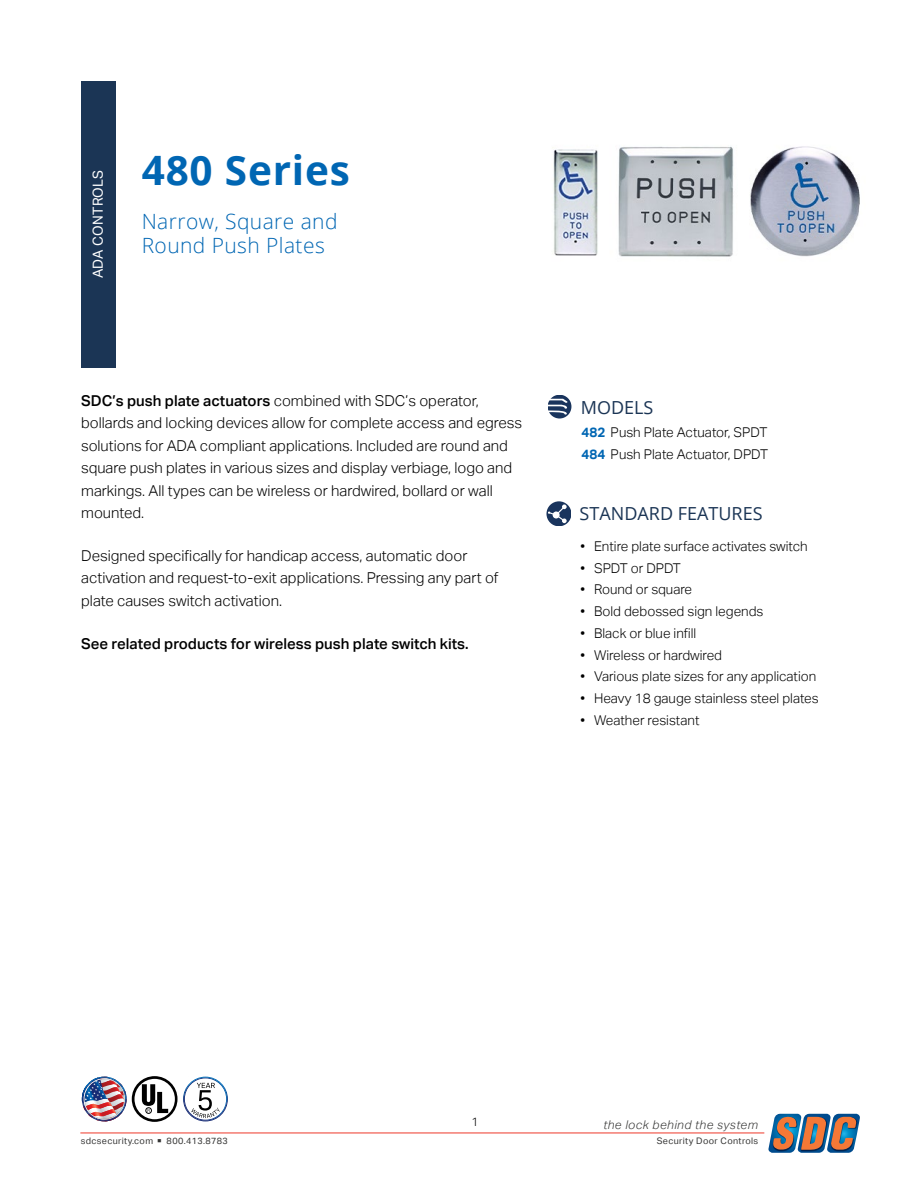
<style>
.page{position:relative;width:918px;height:1188px;background:#fff}
.page>*{position:absolute;margin:0;border:0;box-sizing:border-box;transform-origin:0 0}
.t1{font:700 40.5px "Open Sans";letter-spacing:.02em;color:#0066b3}
.t2{font:300 21px/24px "Open Sans";letter-spacing:.02em;color:#0066b3}
.t3{font:18px "Open Sans";color:#1b3555}
.t4{font:300 15px/22.5px "Aktiv Grotesk";color:#000}
.t5{font:500 15px "Aktiv Grotesk";color:#000}
.t6{font:13.8px "Aktiv Grotesk";letter-spacing:.02em;color:#fff}
.t7{font:300 13.5px/21.8px "Aktiv Grotesk";color:#000}
.t8{font:italic 300 12px "Aktiv Grotesk";letter-spacing:.04em;color:#343433}
.t9{font:300 12px "Aktiv Grotesk";color:#000}
.t10{font:9px "Aktiv Grotesk";letter-spacing:.04em;color:#343433}
.s1{font-weight:500}
.s2{font-weight:700;color:#0066b3}
.s3{font-size:6.75px}
</style>
<div class="page">
<hr style="left:80px;top:1133px;width:684px;height:1px;background:#ee3829">
<svg style="left:768px;top:1114px;width:92px;height:39px;background:#867f80"></svg>
<svg style="left:548px;top:395px;width:23px;height:24px"></svg>
<svg style="left:548px;top:399px;width:20px;height:16px"></svg>
<img style="left:553px;top:146px;width:307px;height:111px">
<div style="left:546px;top:501px;width:25px;height:25px;background:#19345d;border-radius:12px"></div>
<svg style="left:548px;top:504px;width:19px;height:19px"></svg>
<img style="left:82px;top:1076px;width:146px;height:46px">
<div style="left:81px;top:81px;width:34px;height:286px;background:#1b3555"></div>
<p class="t6" style="left:90px;top:278px;width:110px;rotate:-90deg">ADA CONTROLS</p>
<h1 class="t1" style="left:142px;top:142px;width:210px">480 Series</h1>
<h2 class="t2" style="left:142px;top:209px;width:197px">Narrow, Square and<br>Round Push Plates</h2>
<p class="t4" style="left:81px;top:389px;width:442px"><span class="s1">SDC’s push plate actuators</span> combined with SDC’s operator, bollards and locking devices allow for complete access and egress solutions for ADA compliant applications. Included are round and square push plates in various sizes and display verbiage, logo and markings. All types can be wireless or hardwired, bollard or wall mounted.</p>
<p class="t4" style="left:81px;top:544px;width:419px">Designed specifically for handicap access, automatic door activation and request-to-exit applications. Pressing any part of plate causes switch activation.</p>
<p class="t5" style="left:81px;top:635px;width:389px">See related products for wireless push plate switch kits.</p>
<p class="t3" style="left:581px;top:395px;width:74px">MODELS</p>
<p class="t7" style="left:581px;top:422px;width:188px"><span class="s2">482</span> Push Plate Actuator, SPDT<br><span class="s2">484</span> Push Plate Actuator, DPDT</p>
<p class="t3" style="left:580px;top:501px;width:185px">STANDARD FEATURES</p>
<p class="t7" style="left:581px;top:535px;width:229px">• Entire plate surface activates switch</p>
<p class="t7" style="left:581px;top:557px;width:102px">• SPDT or DPDT</p>
<p class="t7" style="left:581px;top:579px;width:113px">• Round or square</p>
<p class="t7" style="left:581px;top:601px;width:184px">• Bold debossed sign legends</p>
<p class="t7" style="left:581px;top:622px;width:117px">• Black or blue infill</p>
<p class="t7" style="left:581px;top:644px;width:143px">• Wireless or hardwired</p>
<p class="t7" style="left:581px;top:666px;width:237px">• Various plate sizes for any application</p>
<p class="t7" style="left:581px;top:688px;width:240px">• Heavy 18 gauge stainless steel plates</p>
<p class="t7" style="left:581px;top:709px;width:120px">• Weather resistant</p>
<p class="t9" style="left:472px;top:1115px;width:9px">1</p>
<p class="t8" style="left:603px;top:1118px;width:156px">the lock behind the system</p>
<p class="t10" style="left:81px;top:1136px;width:148px">sdcsecurity.com <span class="s3">■</span> 800.413.8783</p>
<p class="t10" style="left:657px;top:1136px;width:103px">Security Door Controls</p>
</div>
